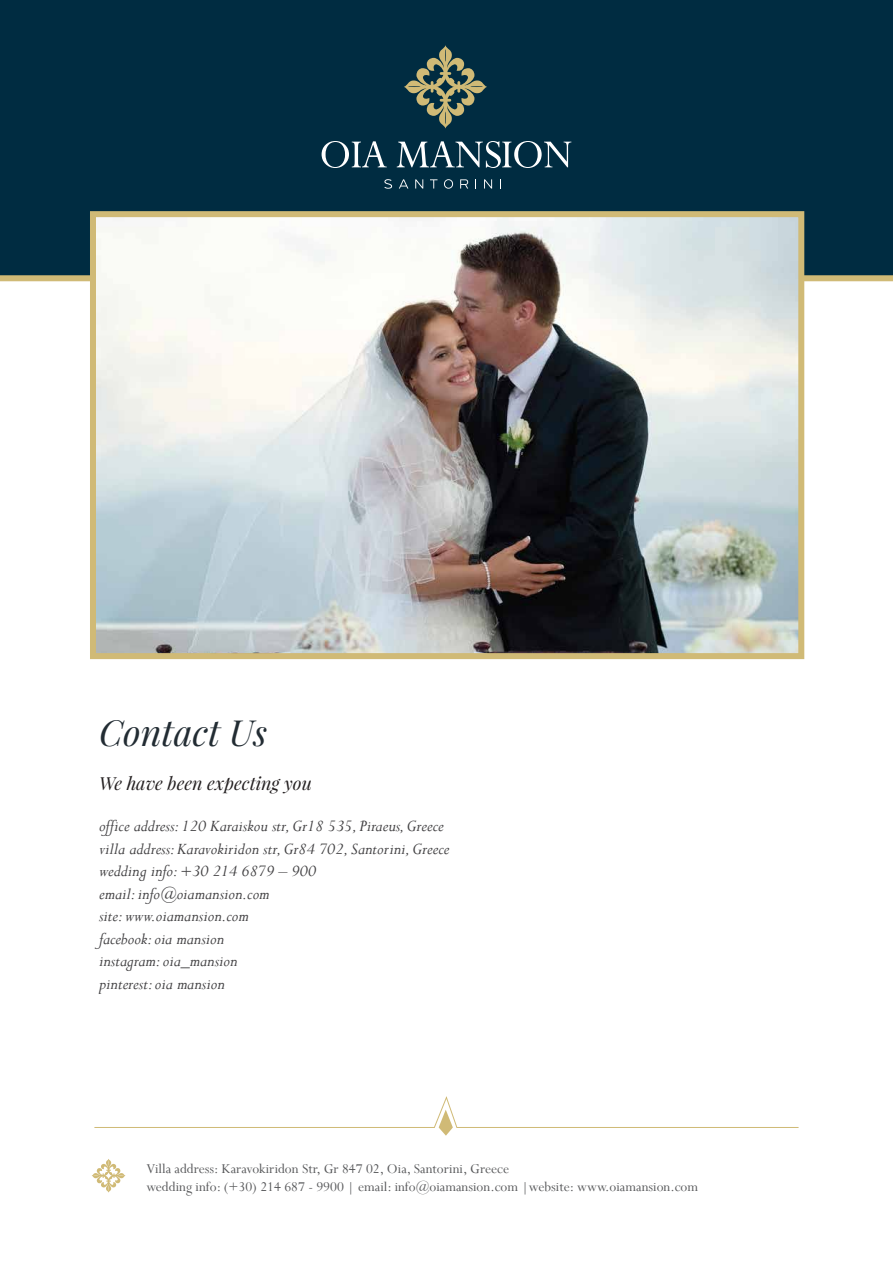
<style>
.page{position:relative;width:893px;height:1263px;background:#fff}
.page>*{position:absolute;margin:0;border:0;box-sizing:border-box;transform-origin:0 0}
.t1{font:italic 36px "Playfair Display";color:#222c33}
.t2{font:italic 18px/22.5px "Perpetua";color:#414042}
.t3{font:italic 18px "Playfair Display";color:#231f20}
.t4{font:15px/18px "Perpetua";color:#58595b}
</style>
<div class="page">
<div style="left:0;top:0;width:893px;height:278px;background:#002c41"></div>
<div style="left:0;top:275px;width:893px;height:6px;background:#d0ba76"></div>
<img style="left:97px;top:218px;width:700px;height:434px">
<svg style="left:322px;top:141px;width:65px;height:27px"></svg>
<svg style="left:397px;top:141px;width:174px;height:27px"></svg>
<svg style="left:384px;top:179px;width:8px;height:10px"></svg>
<svg style="left:399px;top:179px;width:9px;height:10px"></svg>
<svg style="left:415px;top:179px;width:8px;height:10px"></svg>
<svg style="left:430px;top:179px;width:7px;height:10px"></svg>
<svg style="left:444px;top:179px;width:9px;height:10px"></svg>
<svg style="left:460px;top:179px;width:8px;height:10px"></svg>
<svg style="left:484px;top:179px;width:8px;height:10px"></svg>
<svg style="left:404px;top:45px;width:83px;height:83px"></svg>
<svg style="left:92px;top:1159px;width:33px;height:33px"></svg>
<svg style="left:94px;top:1096px;width:705px;height:40px"></svg>
<div style="left:90px;top:211px;width:714px;height:448px;border:6px solid #d0ba76"></div>
<h1 class="t1" style="left:99px;top:709px;width:170px">Contact Us</h1>
<p class="t3" style="left:99px;top:771px;width:214px">We have been expecting you</p>
<p class="t2" style="left:99px;top:814px;width:352px">office address: 120 Karaiskou str, Gr18 535, Piraeus, Greece villa address: Karavokiridon str, Gr84 702, Santorini, Greece wedding info: +30 214 6879 – 900<br>email: info@oiamansion.com<br>site: www.oiamansion.com<br>facebook: oia mansion<br>instagram: oia_mansion<br>pinterest: oia mansion</p>
<p class="t4" style="left:146px;top:1159px;width:553px">Villa address: Karavokiridon Str, Gr 847 02, Oia, Santorini, Greece<br>wedding info: (+30) 214 687 - 9900 | email: info@oiamansion.com |website: www.oiamansion.com</p>
</div>
